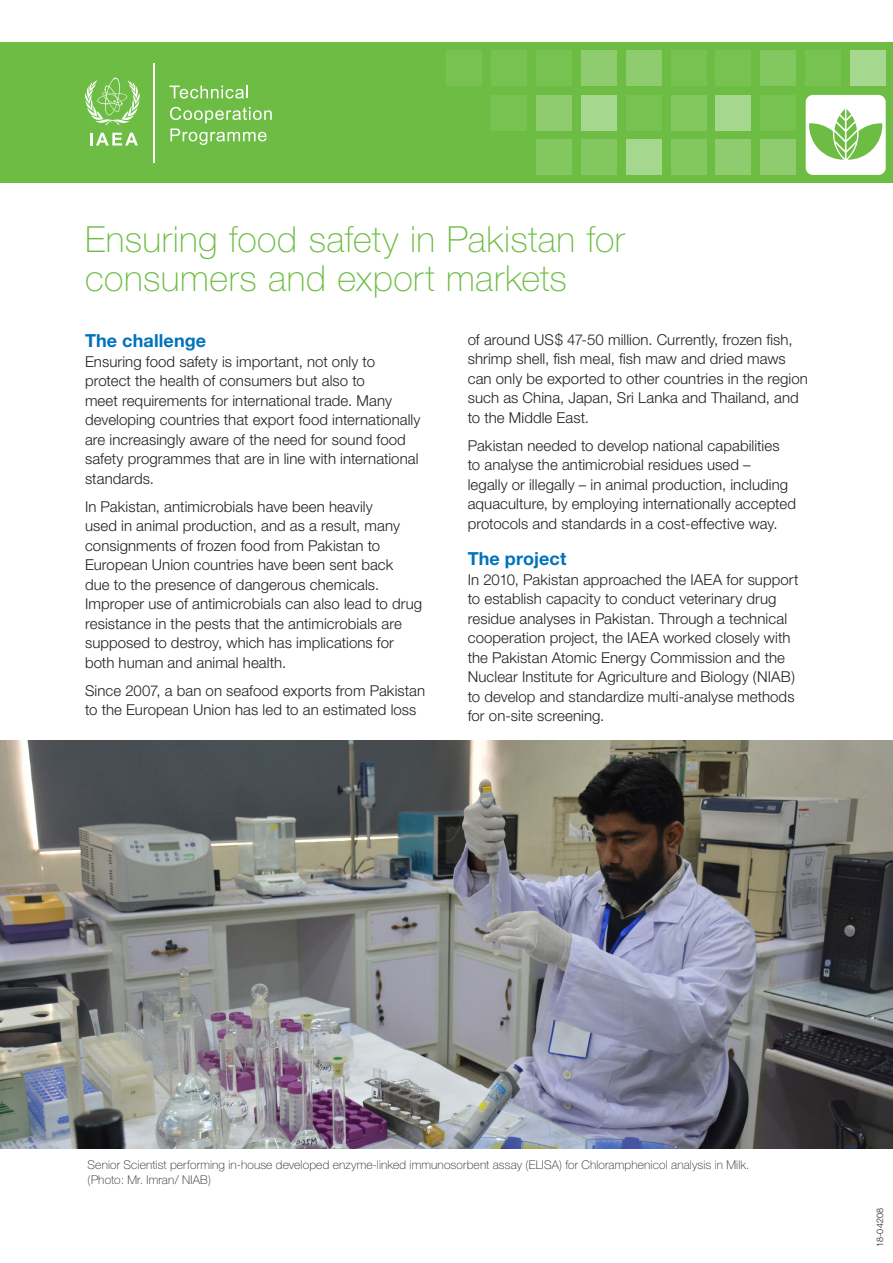
<style>
.page{position:relative;width:893px;height:1263px;background:#fff}
.page>*{position:absolute;margin:0;border:0;box-sizing:border-box;transform-origin:0 0}
.Heading{font:100 36px/39px "Helvetica Neue";letter-spacing:.015em;color:#6dbd44}
.Subhead{font:700 18px "Helvetica Neue";letter-spacing:.005em;color:#0072bc}
.t1{font:300 15px/19.5px "Helvetica Neue";letter-spacing:.005em;color:#231f20}
.t2{font:100 12px/15px "Helvetica Neue";letter-spacing:.015em;color:#231f20}
.t3{font:300 9px "Helvetica Neue";letter-spacing:.005em;color:#231f20}
</style>
<div class="page">
<div style="left:0;top:42px;width:893px;height:141px;background:#6dbd44"></div>
<div style="left:806px;top:95px;width:80px;height:80px;background:#fff;border-radius:7px"></div>
<svg style="left:809px;top:109px;width:74px;height:51px"></svg>
<img style="left:0;top:740px;width:893px;height:408px">
<div style="left:850px;top:50px;width:36px;height:36px;background:#a6d78e"></div>
<div style="left:805px;top:50px;width:36px;height:36px;background:#78c252"></div>
<div style="left:760px;top:50px;width:36px;height:36px;background:#83c761"></div>
<div style="left:760px;top:95px;width:36px;height:35px;background:#78c252"></div>
<div style="left:760px;top:139px;width:36px;height:36px;background:#8fcc70"></div>
<div style="left:715px;top:50px;width:36px;height:36px;background:#78c252"></div>
<div style="left:715px;top:95px;width:36px;height:35px;background:#a6d78e"></div>
<div style="left:715px;top:139px;width:36px;height:36px;background:#8fcc70"></div>
<div style="left:671px;top:50px;width:35px;height:36px;background:#78c252"></div>
<div style="left:671px;top:95px;width:35px;height:35px;background:#83c761"></div>
<div style="left:671px;top:139px;width:35px;height:36px;background:#83c761"></div>
<div style="left:626px;top:50px;width:36px;height:36px;background:#8fcc70"></div>
<div style="left:626px;top:95px;width:36px;height:35px;background:#78c252"></div>
<div style="left:626px;top:139px;width:36px;height:36px;background:#a6d78e"></div>
<div style="left:581px;top:50px;width:36px;height:36px;background:#8fcc70"></div>
<div style="left:581px;top:95px;width:36px;height:35px;background:#a6d78e"></div>
<div style="left:581px;top:139px;width:36px;height:36px;background:#83c761"></div>
<div style="left:536px;top:50px;width:36px;height:36px;background:#78c252"></div>
<div style="left:536px;top:95px;width:36px;height:35px;background:#8fcc70"></div>
<div style="left:536px;top:139px;width:36px;height:36px;background:#83c761"></div>
<div style="left:491px;top:50px;width:36px;height:36px;background:#78c252"></div>
<div style="left:491px;top:95px;width:36px;height:35px;background:#78c252"></div>
<div style="left:446px;top:50px;width:36px;height:36px;background:#78c252"></div>
<svg style="left:85px;top:78px;width:55px;height:47px"></svg>
<svg style="left:90px;top:133px;width:48px;height:12px"></svg>
<hr style="left:154px;top:64px;width:1px;height:99px;background:#fff">
<svg style="left:170px;top:86px;width:78px;height:13px"></svg>
<svg style="left:170px;top:107px;width:102px;height:38px"></svg>
<p class="Heading" style="left:85px;top:220px;width:541px">Ensuring food safety in Pakistan for consumers and export markets</p>
<p class="Subhead" style="left:85px;top:329px;width:123px">The challenge</p>
<p class="t1" style="left:85px;top:351px;width:337px">Ensuring food safety is important, not only to protect the health of consumers but also to<br>meet requirements for international trade. Many developing countries that export food internationally are increasingly aware of the need for sound food safety programmes that are in line with international standards.</p>
<p class="t1" style="left:85px;top:496px;width:339px">In Pakistan, antimicrobials have been heavily<br>used in animal production, and as a result, many consignments of frozen food from Pakistan to European Union countries have been sent back<br>due to the presence of dangerous chemicals.<br>Improper use of antimicrobials can also lead to drug resistance in the pests that the antimicrobials are supposed to destroy, which has implications for both human and animal health.</p>
<p class="t1" style="left:85px;top:680px;width:342px">Since 2007, a ban on seafood exports from Pakistan to the European Union has led to an estimated loss</p>
<p class="t1" style="left:468px;top:329px;width:342px">of around US$ 47-50 million. Currently, frozen fish, shrimp shell, fish meal, fish maw and dried maws can only be exported to other countries in the region such as China, Japan, Sri Lanka and Thailand, and to the Middle East.</p>
<p class="t1" style="left:468px;top:435px;width:330px">Pakistan needed to develop national capabilities<br>to analyse the antimicrobial residues used –<br>legally or illegally – in animal production, including aquaculture, by employing internationally accepted protocols and standards in a cost-effective way.</p>
<p class="Subhead" style="left:468px;top:548px;width:100px">The project</p>
<p class="t1" style="left:468px;top:569px;width:332px">In 2010, Pakistan approached the IAEA for support to establish capacity to conduct veterinary drug residue analyses in Pakistan. Through a technical cooperation project, the IAEA worked closely with the Pakistan Atomic Energy Commission and the Nuclear Institute for Agriculture and Biology (NIAB) to develop and standardize multi-analyse methods for on-site screening.</p>
<p class="t2" style="left:88px;top:1157px;width:663px">Senior Scientist performing in-house developed enzyme-linked immunosorbent assay (ELISA) for Chloramphenicol analysis in Milk. (Photo: Mr. Imran/ NIAB)</p>
<p class="t3" style="left:874px;top:1247px;width:41px;rotate:-90deg">18-04208</p>
</div>
